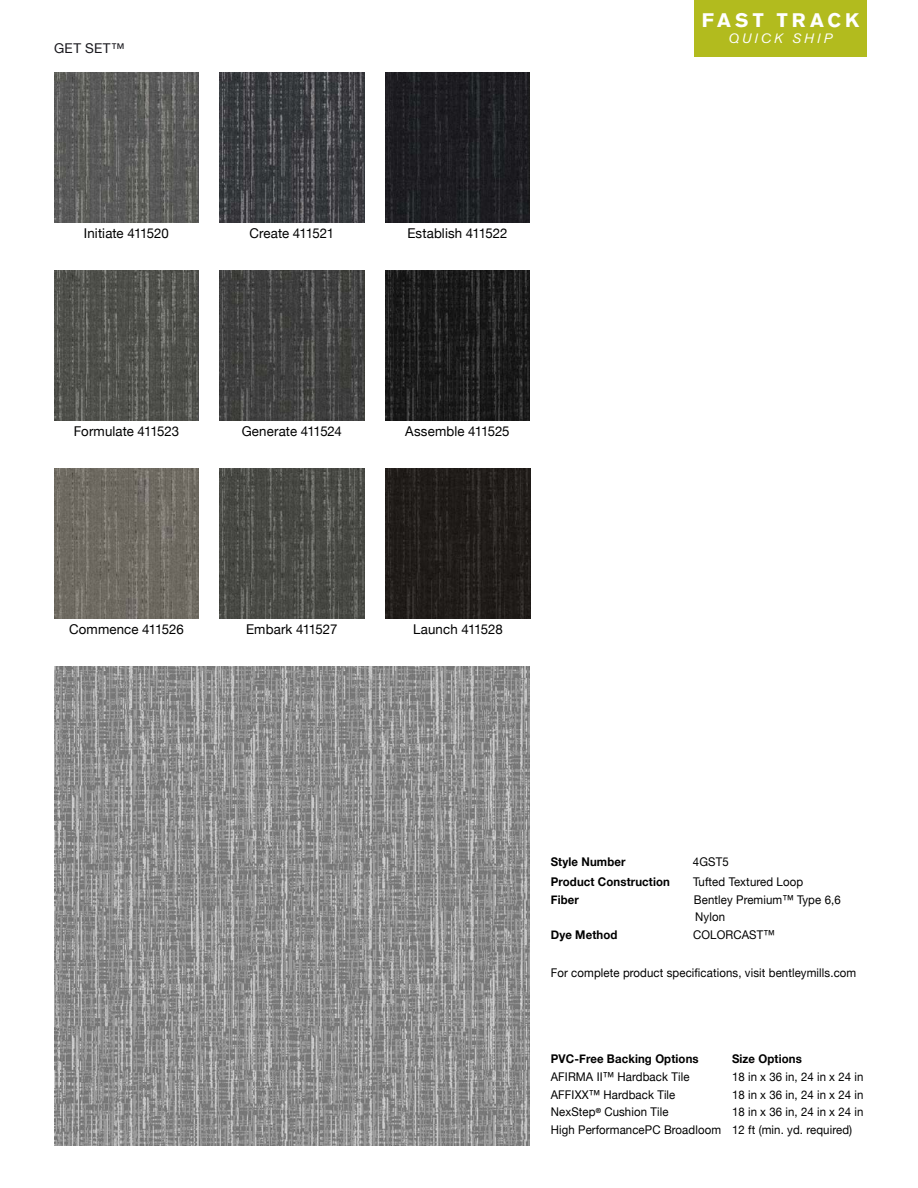
<style>
.page{position:relative;width:918px;height:1188px;background:#fff}
.page>*{position:absolute;margin:0;border:0;box-sizing:border-box;transform-origin:0 0}
.t1{font:700 19.5px "Akzidenz Grotesk BE";letter-spacing:.21em;color:#fff}
.t2{font:13.5px "Helvetica Neue";letter-spacing:.005em;color:#000}
.t3{font:italic 13.5px "Akzidenz Grotesk BE";letter-spacing:.21em;color:#fff}
.t4{font:13.5px "Helvetica Neue";letter-spacing:.03em;color:#18171c}
.t5{font:12px/17.7px "Helvetica Neue";letter-spacing:.01em;color:#000;scale:.95 1}
.t6{font:700 12px "Helvetica Neue";letter-spacing:.01em;color:#000;scale:.95 1}
.s1{font-size:12.45px}
</style>
<div class="page">
<div style="left:694px;top:0;width:173px;height:56px;background:#b2bb1e"></div>
<img style="left:54px;top:666px;width:476px;height:479px">
<img style="left:386px;top:468px;width:144px;height:150px">
<img style="left:219px;top:468px;width:145px;height:150px">
<img style="left:54px;top:468px;width:145px;height:150px">
<img style="left:385px;top:270px;width:145px;height:150px">
<img style="left:219px;top:270px;width:145px;height:150px">
<img style="left:54px;top:270px;width:145px;height:150px">
<img style="left:385px;top:72px;width:145px;height:150px">
<img style="left:219px;top:72px;width:145px;height:150px">
<img style="left:54px;top:72px;width:145px;height:150px">
<p class="t4" style="left:54px;top:38px;width:72px">GET SET™</p>
<p class="t2" style="left:84px;top:224px;width:86px">Initiate 411520</p>
<p class="t2" style="left:249px;top:224px;width:86px">Create 411521</p>
<p class="t2" style="left:407px;top:224px;width:102px">Establish 411522</p>
<p class="t2" style="left:74px;top:422px;width:107px">Formulate 411523</p>
<p class="t2" style="left:242px;top:422px;width:102px">Generate 411524</p>
<p class="t2" style="left:405px;top:422px;width:106px">Assemble 411525</p>
<p class="t2" style="left:69px;top:620px;width:116px">Commence 411526</p>
<p class="t2" style="left:246px;top:620px;width:93px">Embark 411527</p>
<p class="t2" style="left:413px;top:620px;width:91px">Launch 411528</p>
<h1 class="t1" style="left:702px;top:9px;width:159px">FAST TRACK</h1>
<p class="t3" style="left:728px;top:30px;width:105px">QUICK SHIP</p>
<p class="t6" style="left:551px;top:853px;width:80px">Style Number</p>
<p class="t5" style="left:693px;top:854px;width:39px">4GST5</p>
<p class="t6" style="left:551px;top:872px;width:127px">Product Construction</p>
<p class="t5" style="left:693px;top:873px;width:117px">Tufted Textured Loop</p>
<p class="t6" style="left:551px;top:890px;width:31px">Fiber</p>
<p class="t5" style="left:694px;top:891px;width:156px">Bentley Premium<span class="s1">™</span> Type 6,6<br>Nylon</p>
<p class="t6" style="left:551px;top:925px;width:72px">Dye Method</p>
<p class="t5" style="left:693px;top:927px;width:87px">COLORCAST<span class="s1">™</span></p>
<p class="t5" style="left:551px;top:964px;width:323px">For complete product specifications, visit bentleymills.com</p>
<p class="t6" style="left:551px;top:1049px;width:157px">PVC-Free Backing Options</p>
<p class="t6" style="left:732px;top:1049px;width:75px">Size Options</p>
<p class="t5" style="left:551px;top:1068px;width:181px">AFIRMA II<span class="s1">™</span> Hardback Tile<br>AFFIXX<span class="s1">™</span> Hardback Tile<br>NexStep<sup>®</sup> Cushion Tile<br>High PerformancePC Broadloom</p>
<p class="t5" style="left:732px;top:1068px;width:140px;text-align:justify">18 in x 36 in, 24 in x 24 in 18 in x 36 in, 24 in x 24 in 18 in x 36 in, 24 in x 24 in 12 ft (min. yd. required)</p>
</div>
